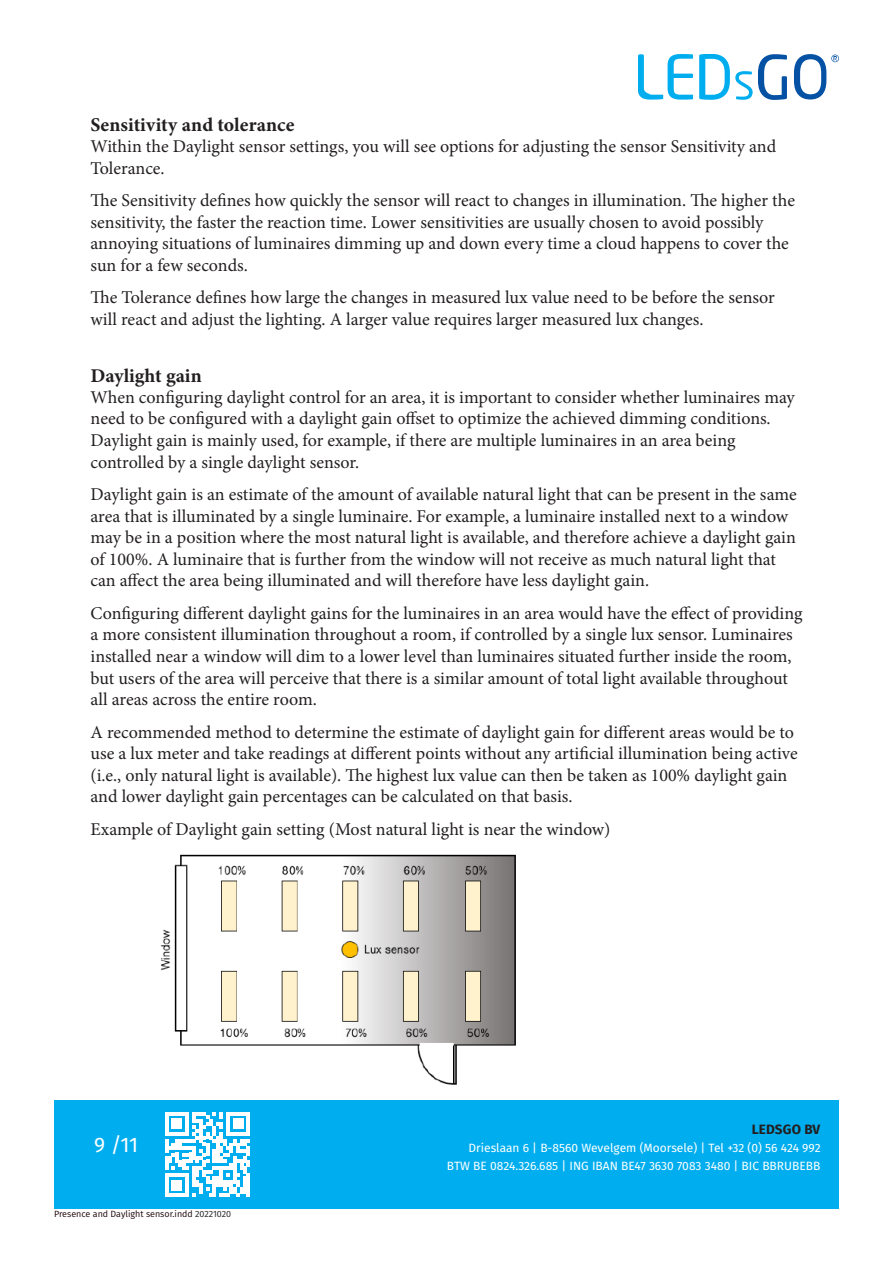
<style>
.page{position:relative;width:893px;height:1263px;background:#fff}
.page>*{position:absolute;margin:0;border:0;box-sizing:border-box;transform-origin:0 0}
.Box_Header_Text{font:21px "Fira Sans";color:#fff}
.t1{font:19.5px "Minion Variable Concept";color:#231f20}
.t2{font:18px/21.6px "Minion Pro";color:#231f20}
.Alineastijl_1{font:700 13.5px "Fira Sans";letter-spacing:.01em;color:#231f20}
.Box_Header_Text-2{font:12px "Fira Sans";color:#fff}
.t3{font:9px "Fira Sans";color:#1c0409}
.s1{color:#231f20}
</style>
<div class="page">
<div style="left:54px;top:1100px;width:785px;height:109px;background:#00aeef"></div>
<svg style="left:165px;top:1112px;width:85px;height:85px"></svg>
<svg style="left:638px;top:54px;width:55px;height:46px"></svg>
<svg style="left:699px;top:54px;width:88px;height:46px"></svg>
<svg style="left:794px;top:54px;width:45px;height:46px"></svg>
<img style="left:161px;top:854px;width:355px;height:231px">
<p class="t1" style="left:91px;top:111px;width:206px">Sensitivity and tolerance</p>
<p class="t2" style="left:91px;top:135px;width:687px">Within the Daylight sensor settings, you will see options for adjusting the sensor Sensitivity and<br>Tolerance.</p>
<p class="t2" style="left:91px;top:189px;width:706px">The Sensitivity defines how quickly the sensor will react to changes in illumination. The higher the sensitivity, the faster the reaction time. Lower sensitivities are usually chosen to avoid possibly</p>
<p class="t2" style="left:91px;top:233px;width:700px">annoying situations of luminaires dimming up and down every time a cloud happens to cover the sun for a few seconds.</p>
<p class="t2" style="left:91px;top:287px;width:686px">The Tolerance defines how large the changes in measured lux value need to be before the sensor will react and adjust the lighting. A larger value requires larger measured lux changes.</p>
<p class="t1" style="left:91px;top:362px;width:113px">Daylight gain</p>
<p class="t2" style="left:91px;top:386px;width:706px">When configuring daylight control for an area, it is important to consider whether luminaires may need to be configured with a daylight gain offset to optimize the achieved dimming conditions.<br>Daylight gain is mainly used, for example, if there are multiple luminaires in an area being</p>
<p class="t2" style="left:91px;top:451px;width:270px">controlled by a single daylight sensor.</p>
<p class="t2" style="left:91px;top:484px;width:708px">Daylight gain is an estimate of the amount of available natural light that can be present in the same area that is illuminated by a single luminaire. For example, a luminaire installed next to a window may be in a position where the most natural light is available, and therefore achieve a daylight gain of 100%. A luminaire that is further from the window will not receive as much natural light that can affect the area being illuminated and will therefore have less daylight gain.</p>
<p class="t2" style="left:91px;top:602px;width:713px">Configuring different daylight gains for the luminaires in an area would have the effect of providing a more consistent illumination throughout a room, if controlled by a single lux sensor. Luminaires installed near a window will dim to a lower level than luminaires situated further inside the room, but users of the area will perceive that there is a similar amount of total light available throughout all areas across the entire room.</p>
<p class="t2" style="left:91px;top:721px;width:709px">A recommended method to determine the estimate of daylight gain for different areas would be to use a lux meter and take readings at different points without any artificial illumination being active (i.e., only natural light is available). The highest lux value can then be taken as 100% daylight gain and lower daylight gain percentages can be calculated on that basis.</p>
<p class="t2" style="left:91px;top:818px;width:521px">Example of Daylight gain setting (Most natural light is near the window)</p>
<p class="Alineastijl_1" style="left:752px;top:1118px;width:70px">LEDSGO BV</p>
<p class="Box_Header_Text" style="left:94px;top:1129px;width:46px">9 /11</p>
<p class="Box_Header_Text-2" style="left:468px;top:1139px;width:354px">Drieslaan 6 | B-8560 Wevelgem (Moorsele) | Tel +32 (0) 56 424 992</p>
<p class="Box_Header_Text-2" style="left:447px;top:1157px;width:375px">BTW BE 0824.326.685 | ING IBAN BE47 3630 7083 3480 | BIC BBRUBEBB</p>
<p class="t3" style="left:54px;top:1207px;width:179px">Presence and Daylight sensor.indd <span class="s1">20221020</span></p>
</div>
